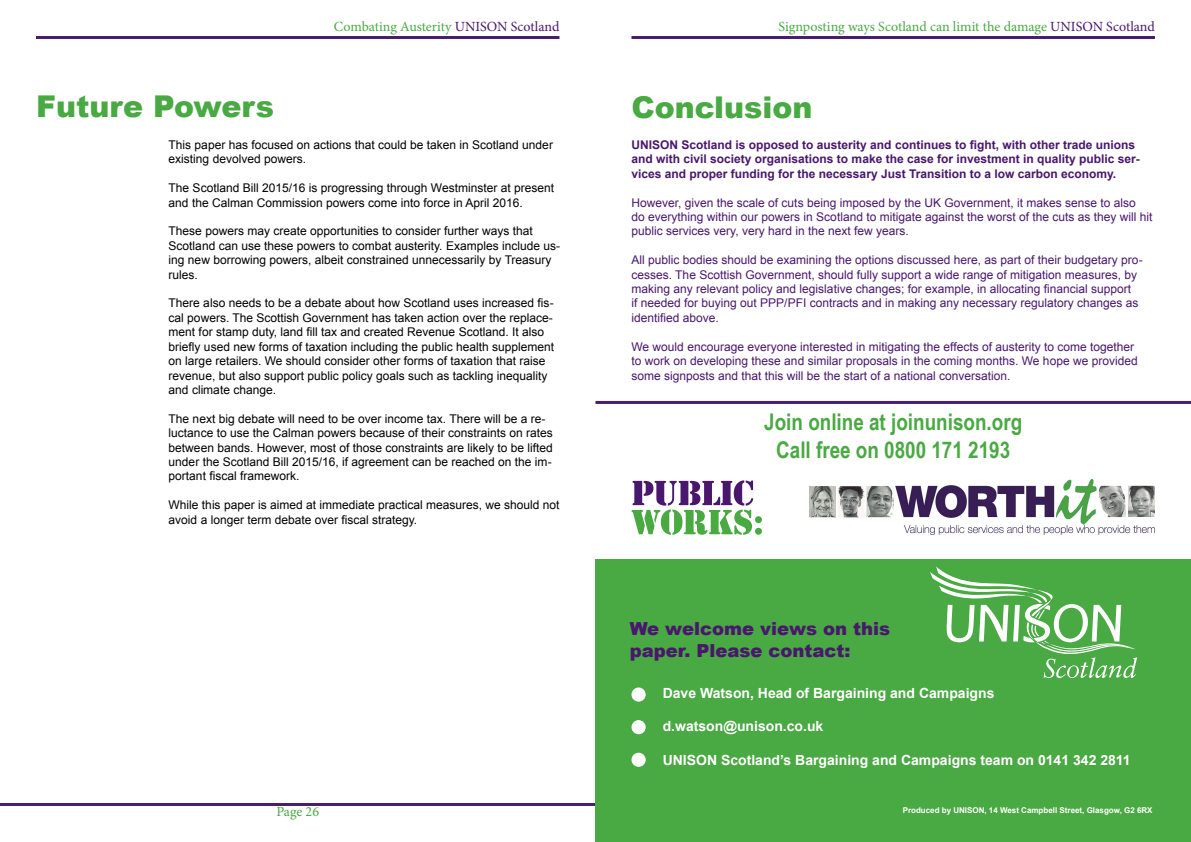
<style>
.page{position:relative;width:1191px;height:842px;background:#fff}
.page>*{position:absolute;margin:0;border:0;box-sizing:border-box;transform-origin:0 0}
.t1{font:900 30px "Arial";color:#49a942}
.t2{font:700 23px/27.6px "Arial Narrow";color:#49a942;text-align:center}
.t3{font:900 18px/21.6px "Arial";color:#49176d}
.t4{font:700 14px "Arial";color:#fff}
.t5{font:14px "Minion Pro";color:#49a942}
.t6{font:12px/14.4px "Arial";color:#000}
.t7{font:12px/14.4px "Arial";color:#49176d}
.t8{font:700 12px/14.4px "Arial";color:#49176d}
.t9{font:700 8px "Arial";color:#fff}
.s1{color:#49176d}
</style>
<div class="page">
<hr style="left:36px;top:36px;width:523px;height:3px;background:#491e6d">
<hr style="left:0;top:803px;width:595px;height:3px;background:#491e6d">
<hr style="left:631px;top:36px;width:524px;height:3px;background:#491e6d">
<div style="left:595px;top:560px;width:596px;height:282px;background:#49a942"></div>
<svg style="left:930px;top:567px;width:207px;height:111px"></svg>
<svg style="left:631px;top:480px;width:131px;height:55px"></svg>
<img style="left:809px;top:479px;width:346px;height:56px">
<hr style="left:595px;top:401px;width:596px;height:3px;background:#491e6d">
<div style="left:631px;top:687px;width:14px;height:15px;background:#fff;border-radius:50%"></div>
<div style="left:631px;top:720px;width:14px;height:14px;background:#fff;border-radius:50%"></div>
<div style="left:631px;top:753px;width:14px;height:14px;background:#fff;border-radius:50%"></div>
<p class="t5" style="left:334px;top:17px;width:227px">Combating Austerity <span class="s1">UNISON Scotland</span></p>
<p class="t5" style="left:778px;top:17px;width:378px">Signposting ways Scotland can limit the damage <span class="s1">UNISON Scotland</span></p>
<h1 class="t1" style="left:36px;top:85px;width:239px">Future Powers</h1>
<p class="t6" style="left:169px;top:138px;width:386px">This paper has focused on actions that could be taken in Scotland under existing devolved powers.</p>
<p class="t6" style="left:169px;top:181px;width:387px">The Scotland Bill 2015/16 is progressing through Westminster at present and the Calman Commission powers come into force in April 2016.</p>
<p class="t6" style="left:169px;top:224px;width:393px">These powers may create opportunities to consider further ways that Scotland can use these powers to combat austerity. Examples include us&shy;ing new borrowing powers, albeit constrained unnecessarily by Treasury rules.</p>
<p class="t6" style="left:169px;top:296px;width:387px">There also needs to be a debate about how Scotland uses increased fis&shy;cal powers. The Scottish Government has taken action over the replace&shy;ment for stamp duty, land fill tax and created Revenue Scotland. It also briefly used new forms of taxation including the public health supplement on large retailers. We should consider other forms of taxation that raise revenue, but also support public policy goals such as tackling inequality and climate change.</p>
<p class="t6" style="left:169px;top:411px;width:386px">The next big debate will need to be over income tax. There will be a re&shy;luctance to use the Calman powers because of their constraints on rates between bands. However, most of those constraints are likely to be lifted under the Scotland Bill 2015/16, if agreement can be reached on the im&shy;portant fiscal framework.</p>
<p class="t6" style="left:169px;top:498px;width:392px">While this paper is aimed at immediate practical measures, we should not avoid a longer term debate over fiscal strategy.</p>
<p class="t5" style="left:276px;top:802px;width:44px">Page 26</p>
<h1 class="t1" style="left:631px;top:86px;width:182px">Conclusion</h1>
<p class="t8" style="left:631px;top:138px;width:510px">UNISON Scotland is opposed to austerity and continues to fight, with other trade unions and with civil society organisations to make the case for investment in quality public ser&shy;vices and proper funding for the necessary Just Transition to a low carbon economy.</p>
<p class="t7" style="left:631px;top:195px;width:522px">However, given the scale of cuts being imposed by the UK Government, it makes sense to also<br>do everything within our powers in Scotland to mitigate against the worst of the cuts as they will hit public services very, very hard in the next few years.</p>
<p class="t7" style="left:631px;top:253px;width:512px">All public bodies should be examining the options discussed here, as part of their budgetary pro&shy;cesses. The Scottish Government, should fully support a wide range of mitigation measures, by making any relevant policy and legislative changes; for example, in allocating financial support<br>if needed for buying out PPP/PFI contracts and in making any necessary regulatory changes as identified above.</p>
<p class="t7" style="left:631px;top:339px;width:508px">We would encourage everyone interested in mitigating the effects of austerity to come together to work on developing these and similar proposals in the coming months. We hope we provided some signposts and that this will be the start of a national conversation.</p>
<h2 class="t2" style="left:764px;top:407px;width:259px">Join online at joinunison.org<br>Call free on 0800 171 2193</h2>
<h3 class="t3" style="left:629px;top:617px;width:262px">We welcome views on this paper. Please contact:</h3>
<p class="t4" style="left:662px;top:683px;width:333px">Dave Watson, Head of Bargaining and Campaigns</p>
<p class="t4" style="left:662px;top:717px;width:162px">d.watson@unison.co.uk</p>
<p class="t4" style="left:662px;top:751px;width:469px">UNISON Scotland’s Bargaining and Campaigns team on 0141 342 2811</p>
<p class="t9" style="left:902px;top:805px;width:251px">Produced by UNISON, 14 West Campbell Street, Glasgow, G2 6RX</p>
</div>
